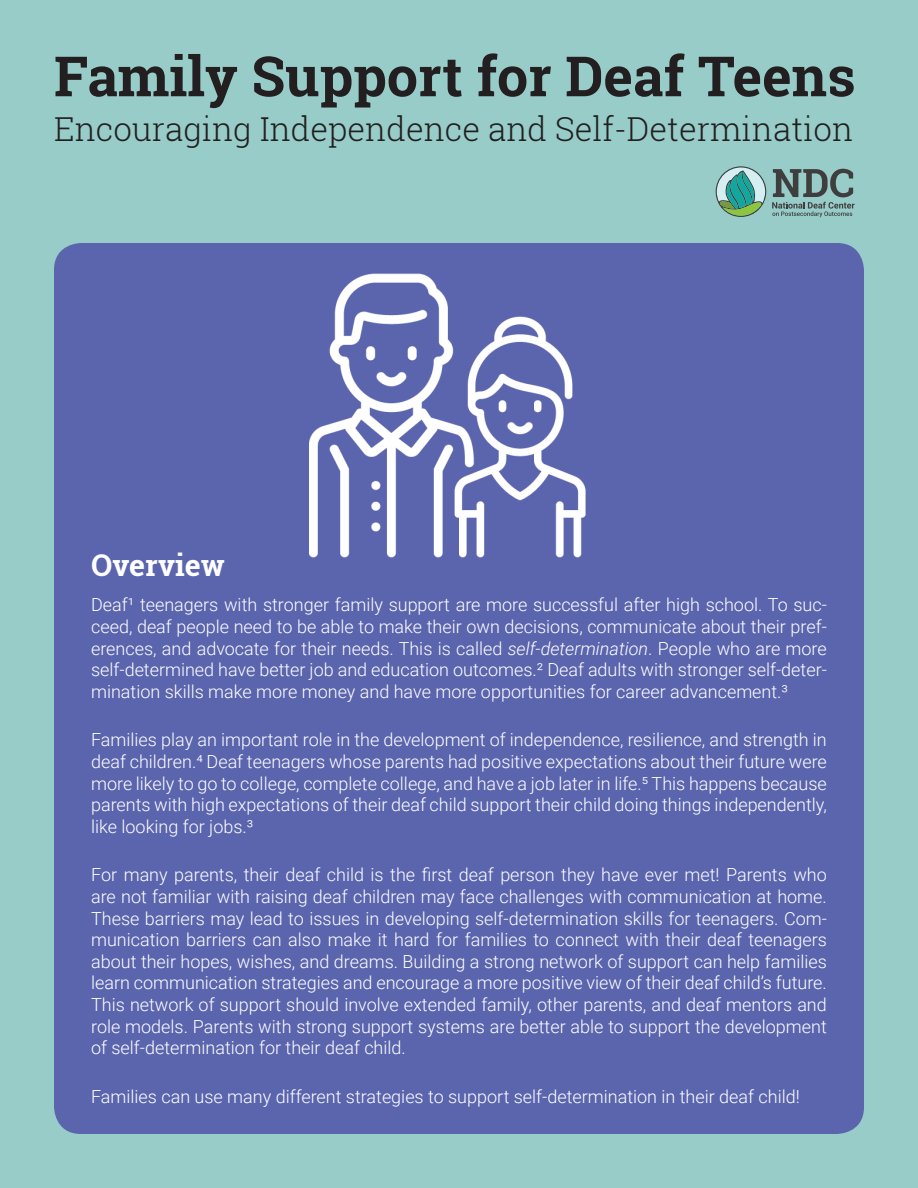
<style>
.page{position:relative;width:918px;height:1188px;background:#97ccc8}
.page>*{position:absolute;margin:0;border:0;box-sizing:border-box;transform-origin:0 0}
.t1{font:700 55.5px "Roboto Slab";color:#231f20}
.t2{font:300 33px "Roboto Slab";color:#231f20}
.t3{font:700 30px "Roboto Slab";color:#fff}
.Text{font:300 18px/21.6px "Roboto";color:#fff;text-align:justify}
.s1{font-style:italic}
</style>
<div class="page">
<div style="left:54px;top:243px;width:810px;height:891px;background:#5b65ae;border-radius:27px"></div>
<img style="left:310px;top:273px;width:276px;height:285px">
<svg style="left:716px;top:166px;width:50px;height:51px"></svg>
<svg style="left:772px;top:169px;width:83px;height:48px"></svg>
<p class="t1" style="left:54px;top:38px;width:803px">Family Support for Deaf Teens</p>
<p class="t2" style="left:54px;top:107px;width:801px">Encouraging Independence and Self-Determination</p>
<h1 class="t3" style="left:91px;top:545px;width:135px">Overview</h1>
<p class="Text" style="left:91px;top:594px;width:737px">Deaf¹ teenagers with stronger family support are more successful after high school. To suc&shy;ceed, deaf people need to be able to make their own decisions, communicate about their pref&shy;erences, and advocate for their needs. This is called <span class="s1">self-determination</span>. People who are more self-determined have better job and education outcomes.² Deaf adults with stronger self-deter&shy;mination skills make more money and have more opportunities for career advancement.³</p>
<p class="Text" style="left:91px;top:729px;width:737px">Families play an important role in the development of independence, resilience, and strength in deaf children.4 Deaf teenagers whose parents had positive expectations about their future were more likely to go to college, complete college, and have a job later in life.5 This happens because parents with high expectations of their deaf child support their child doing things independently, like looking for jobs.³</p>
<p class="Text" style="left:91px;top:864px;width:737px">For many parents, their deaf child is the first deaf person they have ever met! Parents who are not familiar with raising deaf children may face challenges with communication at home.<br>These barriers may lead to issues in developing self-determination skills for teenagers. Com&shy;munication barriers can also make it hard for families to connect with their deaf teenagers about their hopes, wishes, and dreams. Building a strong network of support can help families learn communication strategies and encourage a more positive view of their deaf child’s future.<br>This network of support should involve extended family, other parents, and deaf mentors and role models. Parents with strong support systems are better able to support the development of self-determination for their deaf child.</p>
<p class="Text" style="left:91px;top:1085px;width:710px">Families can use many different strategies to support self-determination in their deaf child!</p>
</div>
